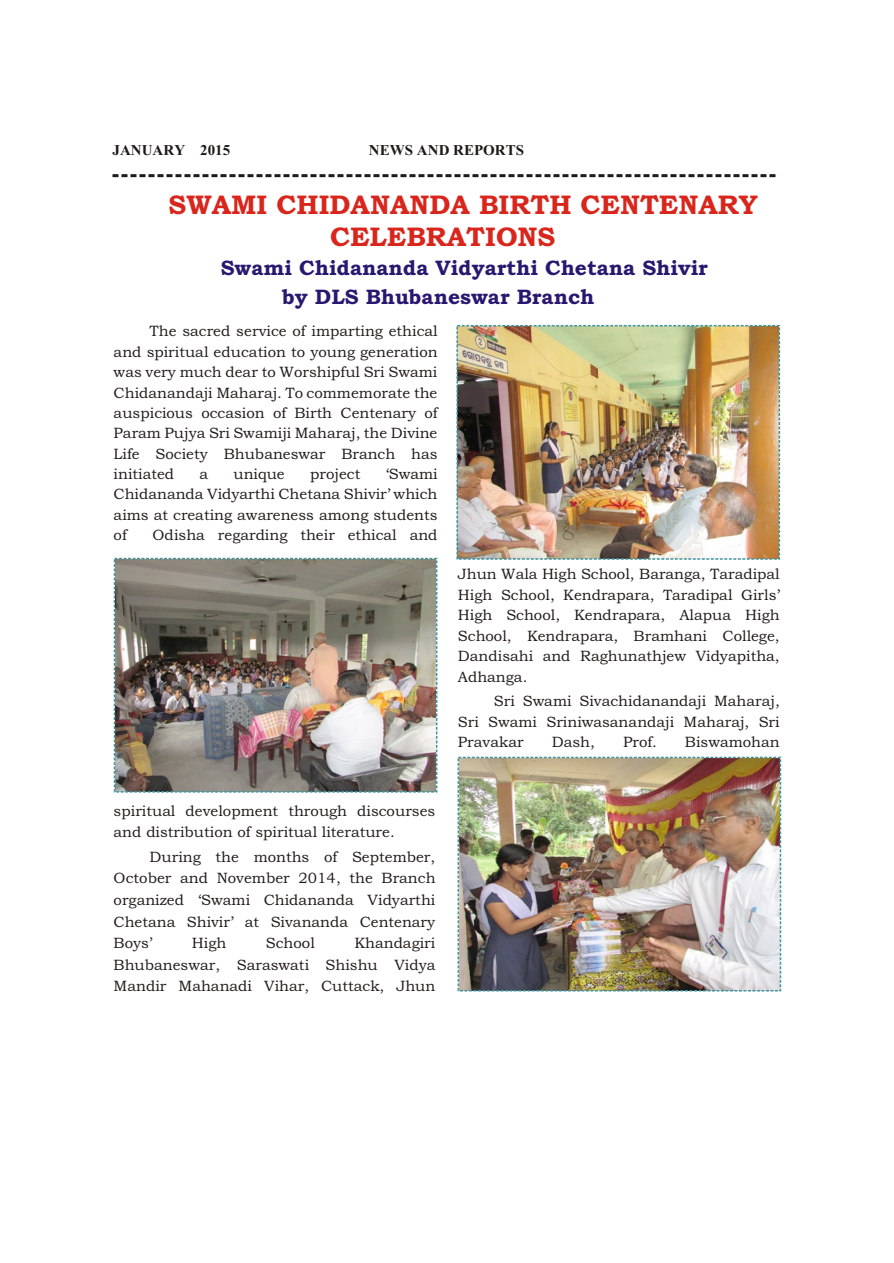
<style>
.page{position:relative;width:894px;height:1263px;background:#fff}
.page>*{position:absolute;margin:0;border:0;box-sizing:border-box;transform-origin:0 0}
.t1{font:27px/31.8px "Bookman Old Style";color:#d9261c}
.t2{font:21px/28.8px "Bookman Old Style";color:#291770}
.t3{font:15px/20.4px "Bookman Old Style";color:#1f1a17;text-align:justify}
.t4{font:700 15px "Times New Roman";letter-spacing:.005em;color:#1f1a17}
</style>
<div class="page">
<svg style="left:112px;top:174px;width:664px;height:3px"></svg>
<img style="left:459px;top:328px;width:318px;height:229px">
<div style="left:456px;top:325px;width:324px;height:235px;border:2px dashed #42949e"></div>
<img style="left:461px;top:760px;width:317px;height:229px">
<div style="left:458px;top:757px;width:323px;height:235px;border:2px dashed #42949e"></div>
<img style="left:117px;top:561px;width:317px;height:229px">
<div style="left:114px;top:558px;width:323px;height:235px;border:2px dashed #42949e"></div>
<p class="t4" style="left:112px;top:145px;width:119px">JANUARY 2015</p>
<p class="t4" style="left:369px;top:145px;width:157px">NEWS AND REPORTS</p>
<h1 class="t1" style="left:330px;top:192px;width:429px;text-indent:-162px">SWAMI CHIDANANDA BIRTH CENTENARY<br>CELEBRATIONS</h1>
<h2 class="t2" style="left:282px;top:256px;width:427px;text-indent:-61px">Swami Chidananda Vidyarthi Chetana Shivir by DLS Bhubaneswar Branch</h2>
<p class="t3" style="left:114px;top:323px;width:326px;text-indent:36px">The sacred service of imparting ethical and spiritual education to young generation was very much dear to Worshipful Sri Swami Chidanandaji Maharaj. To commemorate the auspicious occasion of Birth Centenary of Param Pujya Sri Swamiji Maharaj, the Divine Life Society Bhubaneswar Branch has initiated</p>
<p class="t3" style="left:114px;top:465px;width:326px;text-indent:272px">‘Swami Chidananda Vidyarthi Chetana Shivir’ which aims at creating awareness among students of</p>
<p class="t3" style="left:200px;top:465px;width:10px">a</p>
<p class="t3" style="left:233px;top:465px;width:53px">unique</p>
<p class="t3" style="left:310px;top:465px;width:52px">project</p>
<p class="t3" style="left:153px;top:526px;width:286px">Odisha regarding their ethical and</p>
<p class="t3" style="left:114px;top:801px;width:323px;line-height:21.6px">spiritual development through discourses and distribution of spiritual literature.</p>
<p class="t3" style="left:114px;top:847px;width:323px;line-height:21.6px;text-indent:36px">During the months of September, October and November 2014, the Branch organized ‘Swami Chidananda Vidyarthi Chetana Shivir’ at Sivananda Centenary Boys’</p>
<p class="t3" style="left:114px;top:934px;width:323px;line-height:21.6px;text-indent:241px">Khandagiri Bhubaneswar, Saraswati Shishu Vidya Mandir Mahanadi Vihar, Cuttack, Jhun</p>
<p class="t3" style="left:192px;top:934px;width:36px">High</p>
<p class="t3" style="left:266px;top:934px;width:51px">School</p>
<p class="t3" style="left:458px;top:566px;width:323px">Jhun Wala High School, Baranga, Taradipal High School, Kendrapara, Taradipal Girls’ High School, Kendrapara, Alapua High School, Kendrapara, Bramhani College, Dandisahi and Raghunathjew Vidyapitha, Adhanga.</p>
<p class="t3" style="left:458px;top:692px;width:323px;text-indent:36px">Sri Swami Sivachidanandaji Maharaj, Sri Swami Sriniwasanandaji Maharaj, Sri Pravakar</p>
<p class="t3" style="left:552px;top:733px;width:45px">Dash,</p>
<p class="t3" style="left:623px;top:733px;width:35px">Prof.</p>
<p class="t3" style="left:685px;top:733px;width:96px">Biswamohan</p>
</div>
